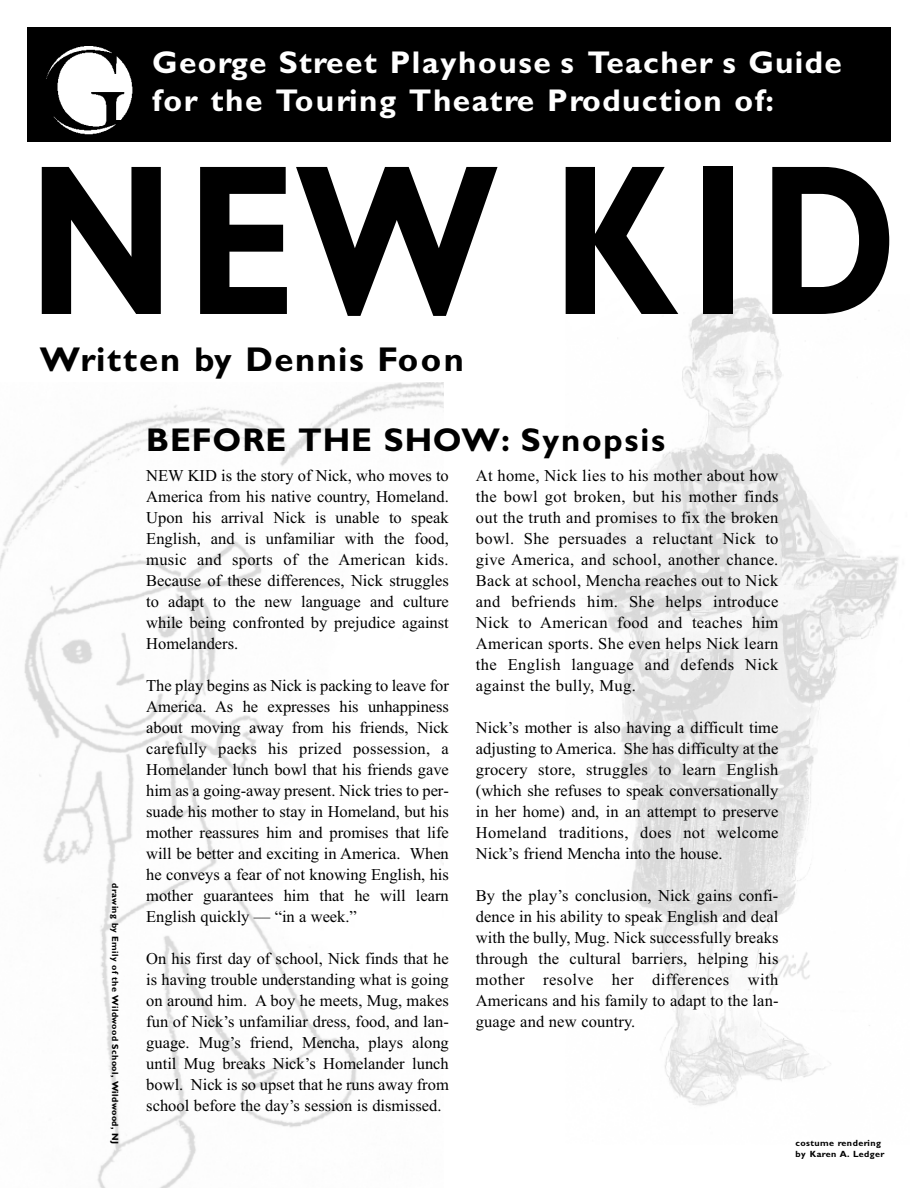
<style>
.page{position:relative;width:918px;height:1188px;background:#fff}
.page>*{position:absolute;margin:0;border:0;box-sizing:border-box;transform-origin:0 0}
.t1{font:700 215.7px "Gill Sans";letter-spacing:.075em;color:#000;scale:.8 1}
.t2{font:700 34.5px "Gill Sans";letter-spacing:.045em;color:#000}
.t3{font:700 33px "Gill Sans";letter-spacing:.025em;color:#000}
.t4{font:700 31.5px/37.8px "Gill Sans";letter-spacing:.045em;color:#fff}
.t5{font:16.5px/21px "Times New Roman";color:#000;text-align:justify}
.t6{font:700 9px/10.8px "Gill Sans";letter-spacing:.045em;color:#000}
</style>
<div class="page">
<img style="left:0;top:382px;width:444px;height:806px">
<img style="left:569px;top:297px;width:330px;height:809px">
<div style="left:27px;top:27px;width:864px;height:115px;background:#000"></div>
<img style="left:46px;top:47px;width:87px;height:88px">
<h3 class="t4" style="left:152px;top:46px;width:691px">George Street Playhouse s Teacher s Guide for the Touring Theatre Production of:</h3>
<h1 class="t1" style="left:28px;top:160px;width:1088px">NEW KID</h1>
<h2 class="t2" style="left:40px;top:346px;width:425px">Written by Dennis Foon</h2>
<p class="t6" style="left:120px;top:883px;width:263px;rotate:90deg">drawing by Emily of the Wildwood School, Wildwood, NJ</p>
<h3 class="t3" style="left:146px;top:428px;width:521px">BEFORE THE SHOW: Synopsis</h3>
<p class="t5" style="left:146px;top:465px;width:304px">NEW KID is the story of Nick, who moves to America from his native country, Homeland.<br>Upon his arrival Nick is unable to speak English, and is unfamiliar with the food, music and sports of the American kids.<br>Because of these differences, Nick struggles to adapt to the new language and culture while being confronted by prejudice against Homelanders.</p>
<p class="t5" style="left:146px;top:675px;width:304px">The play begins as Nick is packing to leave for America. As he expresses his unhappiness about moving away from his friends, Nick carefully packs his prized possession, a Homelander lunch bowl that his friends gave him as a going-away present. Nick tries to per&shy;suade his mother to stay in Homeland, but his mother reassures him and promises that life will be better and exciting in America. When he conveys a fear of not knowing English, his mother guarantees him that he will learn English quickly — “in a week.”</p>
<p class="t5" style="left:146px;top:948px;width:304px">On his first day of school, Nick finds that he is having trouble understanding what is going on around him. A boy he meets, Mug, makes fun of Nick’s unfamiliar dress, food, and lan&shy;guage. Mug’s friend, Mencha, plays along until Mug breaks Nick’s Homelander lunch bowl. Nick is so upset that he runs away from school before the day’s session is dismissed.</p>
<p class="t5" style="left:476px;top:465px;width:304px">At home, Nick lies to his mother about how the bowl got broken, but his mother finds out the truth and promises to fix the broken bowl. She persuades a reluctant Nick to give America, and school, another chance.<br>Back at school, Mencha reaches out to Nick and befriends him. She helps introduce Nick to American food and teaches him American sports. She even helps Nick learn the English language and defends Nick against the bully, Mug.</p>
<p class="t5" style="left:476px;top:717px;width:304px">Nick’s mother is also having a difficult time adjusting to America. She has difficulty at the grocery store, struggles to learn English (which she refuses to speak conversationally in her home) and, in an attempt to preserve Homeland traditions, does not welcome Nick’s friend Mencha into the house.</p>
<p class="t5" style="left:476px;top:885px;width:304px">By the play’s conclusion, Nick gains confi&shy;dence in his ability to speak English and deal with the bully, Mug. Nick successfully breaks through the cultural barriers, helping his mother resolve her differences with Americans and his family to adapt to the lan&shy;guage and new country.</p>
<p class="t6" style="left:795px;top:1138px;width:90px">costume rendering by Karen A. Ledger</p>
</div>
